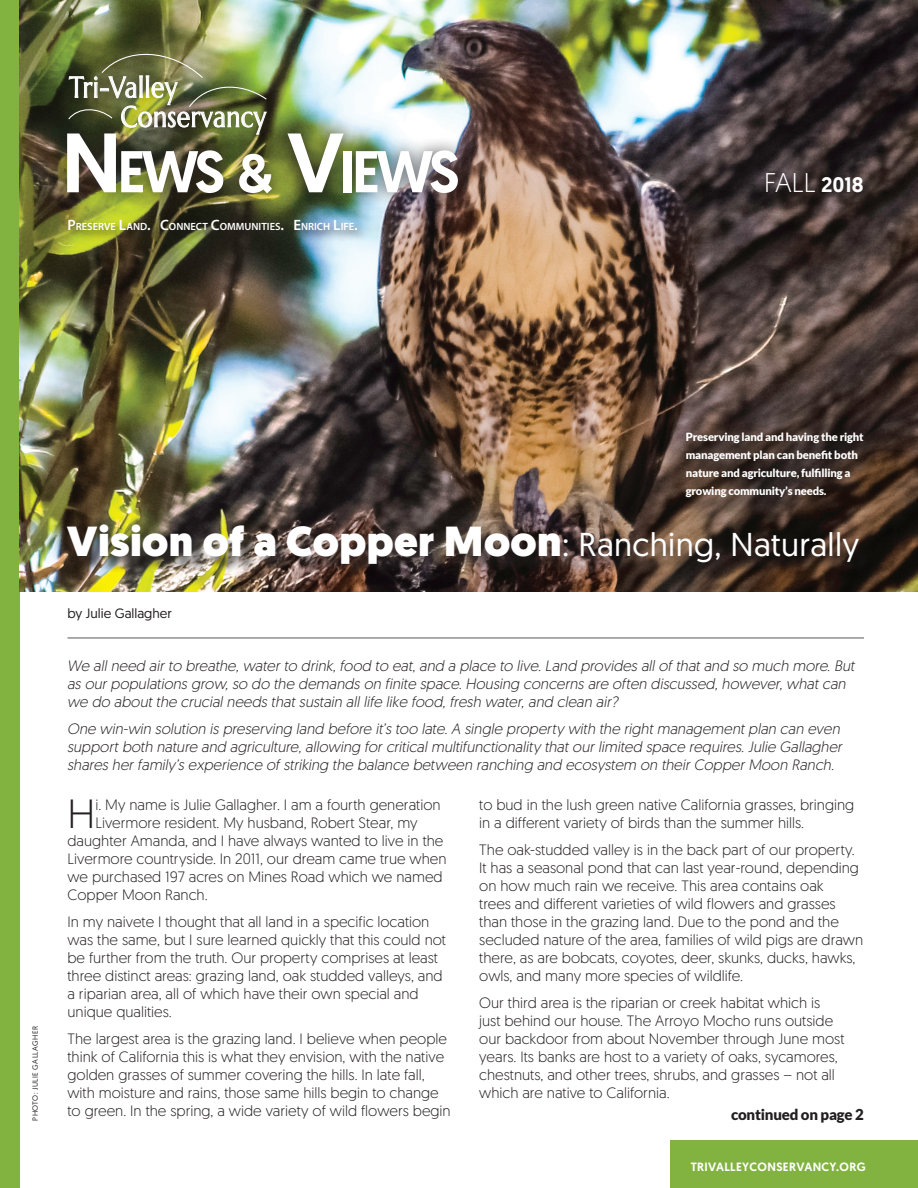
<style>
.page{position:relative;width:918px;height:1188px;background:#fff}
.page>*{position:absolute;margin:0;border:0;box-sizing:border-box;transform-origin:0 0}
.t1{font:500 58.8px "Geomanist";letter-spacing:-.07em;color:#fff}
.t2{font:900 42px "Geomanist";letter-spacing:.01em;color:#fff}
.t3{font:300 40.65px "Geomanist";color:#231f20}
.t4{font:29.4px "Marcellus";letter-spacing:.025em;color:#fff;scale:.83 1}
.t5{font:300 27px "Geomanist";color:#fff}
.t6{font:300 15px/18px "Geomanist";color:#231f20}
.t7{font:italic 300 15px/18px "Geomanist";color:#231f20}
.t8{font:900 15px "Lato";letter-spacing:-.015em;color:#231f20}
.t9{font:13.5px "Geomanist";color:#231f20}
.t10{font:500 12px "Geomanist";letter-spacing:.03em;color:#fff}
.t11{font:900 11.25px/18px "Lato";letter-spacing:-.015em;color:#fff}
.t12{font:600 10.5px "Myriad Pro";color:#fff}
.t13{font:7.5px "Geomanist";letter-spacing:.055em;color:#231f20}
.s1{font-size:84px}
.s2{font-size:54px}
.s3{font-size:15px}
.s4{font-weight:500;font-size:21px}
.s5{font-weight:400;font-size:34.5px}
.s6{font-weight:400;font-size:33px}
</style>
<div class="page">
<div style="left:670px;top:1141px;width:248px;height:47px;background:#82b240"></div>
<div style="left:0;top:0;width:19px;height:1188px;background:#82b240"></div>
<img style="left:19px;top:0;width:899px;height:591px">
<div style="left:688px;top:434px;width:193px;height:80px;background:#231f20;opacity:.75"></div>
<hr style="left:68px;top:637px;width:796px;height:2px;background:#231f20">
<div style="left:70px;top:527px;width:806px;height:55px;background:#231f20;opacity:.75"></div>
<svg style="left:56px;top:39px;width:224px;height:79px;background:#6d7c49"></svg>
<img style="left:67px;top:46px;width:201px;height:72px">
<div style="left:66px;top:217px;width:303px;height:25px;background:#231f20;opacity:.75"></div>
<div style="left:763px;top:170px;width:113px;height:35px;background:#231f20;opacity:.75"></div>
<div style="left:52px;top:118px;width:420px;height:89px;background:#231f20;opacity:.75"></div>
<h3 class="t4" style="left:69px;top:69px;width:132px">Tri-Valley</h3>
<h3 class="t4" style="left:121px;top:98px;width:177px">Conservancy</h3>
<h1 class="t1" style="left:62px;top:133px;width:400px"><span class="s1">N</span>EWS <span class="s2">&amp;</span> <span class="s1">V</span>IEWS</h1>
<p class="t12" style="left:68px;top:220px;width:292px"><span class="s3">P</span>RESERVE <span class="s3">L</span>AND<span class="s3">. C</span>ONNECT <span class="s3">C</span>OMMUNITIES<span class="s3">. E</span>NRICH <span class="s3">L</span>IFE<span class="s3">.</span></p>
<h3 class="t5" style="left:764px;top:165px;width:101px">FALL <span class="s4">2018</span></h3>
<p class="t13" style="left:30px;top:1120px;width:96px;rotate:-90deg">PHOTO: JULIE GALLAGHER</p>
<p class="t11" style="left:686px;top:428px;width:179px">Preserving land and having the right management plan can benefit both nature and agriculture, fulfilling a growing community’s needs.</p>
<h2 class="t2" style="left:67px;top:513px;width:794px">Vision of a Copper Moon<span class="s5">:</span> <span class="s6">Ranching, Naturally</span></h2>
<p class="t9" style="left:68px;top:605px;width:106px">by Julie Gallagher</p>
<p class="t7" style="left:67px;top:656px;width:792px">We allneed airto breathe,waterto drink,food to eat,and a place to live.Land provides allofthatand so much more.But as ourpopulations grow,so do the demands on finite space.Housing concerns are often discussed,however,whatcan we do aboutthe crucialneeds thatsustain alllife like food,fresh water,and clean air?</p>
<p class="t7" style="left:67px;top:719px;width:780px">One win-win solution is preserving land before it’s too late.A single property with the rightmanagementplan can even supportboth nature and agriculture,allowing forcriticalmultifunctionality thatourlimited space requires.Julie Gallagher shares herfamily’s experience ofstriking the balance between ranching and ecosystem on theirCopperMoon Ranch.</p>
<p class="t6" style="left:479px;top:795px;width:376px">to bud in the lush green native California grasses, bringing in a different variety of birds than the summer hills.</p>
<p class="t6" style="left:479px;top:840px;width:385px">The oak-studded valley is in the back part of our property.<br>It has a seasonal pond that can last year-round, depending on how much rain we receive. This area contains oak<br>trees and different varieties of wild flowers and grasses than those in the grazing land. Due to the pond and the secluded nature of the area, families of wild pigs are drawn there, as are bobcats, coyotes, deer, skunks, ducks, hawks, owls, and many more species of wildlife.</p>
<p class="t6" style="left:479px;top:993px;width:367px">Our third area is the riparian or creek habitat which is just behind our house. The Arroyo Mocho runs outside our backdoor from about November through June most years. Its banks are host to a variety of oaks, sycamores, chestnuts, and other trees, shrubs, and grasses – not all which are native to California.</p>
<h3 class="t3" style="left:68px;top:788px;width:29px">H</h3>
<p class="t6" style="left:95px;top:795px;width:347px">i. My name is Julie Gallagher. I am a fourth generation</p>
<p class="t6" style="left:95px;top:813px;width:324px">Livermore resident. My husband, Robert Stear, my</p>
<p class="t6" style="left:68px;top:831px;width:377px">daughter Amanda, and I have always wanted to live in the</p>
<p class="t6" style="left:68px;top:849px;width:380px">Livermore countryside. In 2011, our dream came true when</p>
<p class="t6" style="left:68px;top:867px;width:377px">we purchased 197 acres on Mines Road which we named</p>
<p class="t6" style="left:68px;top:885px;width:142px">Copper Moon Ranch.</p>
<p class="t6" style="left:68px;top:912px;width:380px">In my naivete I thought that all land in a specific location was the same, but I sure learned quickly that this could not be further from the truth. Our property comprises at least three distinct areas: grazing land, oak studded valleys, and a riparian area, all of which have their own special and unique qualities.</p>
<p class="t6" style="left:68px;top:1029px;width:385px">The largest area is the grazing land. I believe when people think of California this is what they envision, with the native golden grasses of summer covering the hills. In late fall, with moisture and rains, those same hills begin to change to green. In the spring, a wide variety of wild flowers begin</p>
<p class="t8" style="left:731px;top:1106px;width:134px">continued on page 2</p>
<p class="t10" style="left:691px;top:1159px;width:176px">TRIVALLEYCONSERVANCY.ORG</p>
</div>
